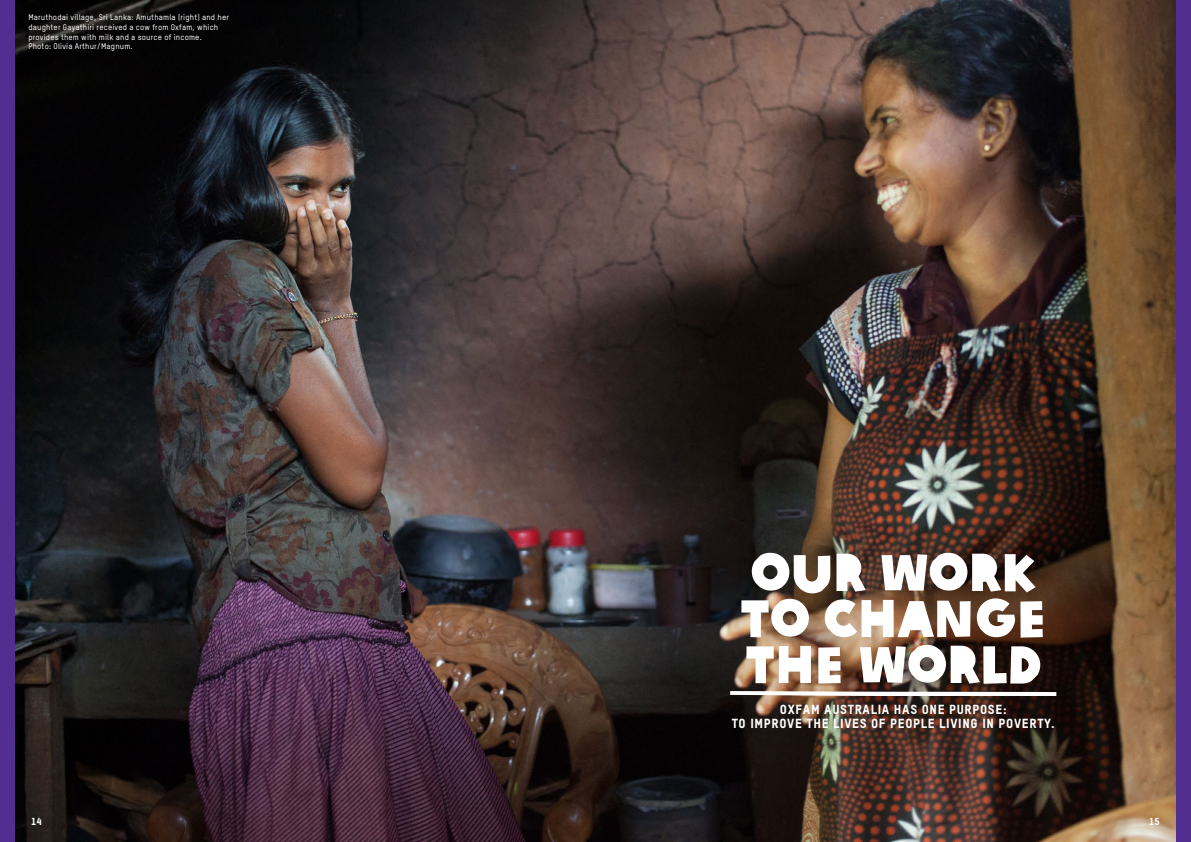
<style>
.page{position:relative;width:1191px;height:842px;background:#fff}
.page>*{position:absolute;margin:0;border:0;box-sizing:border-box;transform-origin:0 0}
.Heading{font:51px/46px "Oxfam Global Headline";color:#fff}
.letters_title{font:13px/14px "Oxfam TSTARPRO Headline";letter-spacing:.05em;color:#fff;text-align:center}
.t1{font:10px "Oxfam TSTARPRO Headline";color:#fff}
.text_1{font:500 8px/9.6px "Oxfam TSTARPRO";letter-spacing:.02em;color:#fff}
</style>
<div class="page">
<img style="left:14px;top:0;width:1162px;height:842px">
<div style="left:0;top:0;width:14px;height:842px;background:#522e91"></div>
<div style="left:1176px;top:0;width:15px;height:842px;background:#522e91"></div>
<svg style="left:730px;top:691px;width:326px;height:5px"></svg>
<p class="text_1" style="left:28px;top:13px;width:202px">Maruthodai village, Sri Lanka: Amuthamla (right) and her daughter Gayathiri received a cow from Oxfam, which provides them with milk and a source of income.<br>Photo: Olivia Arthur/Magnum.</p>
<p class="Heading" style="left:740px;top:545px;width:307px">OUR WORK<br>TO CHANGE<br>THE WORLD</p>
<p class="letters_title" style="left:731px;top:702px;width:324px">OXFAM AUSTRALIA HAS ONE PURPOSE:<br>TO IMPROVE THE LIVES OF PEOPLE LIVING IN POVERTY.</p>
<p class="t1" style="left:31px;top:815px;width:12px">14</p>
<p class="t1" style="left:1149px;top:815px;width:12px">15</p>
</div>
